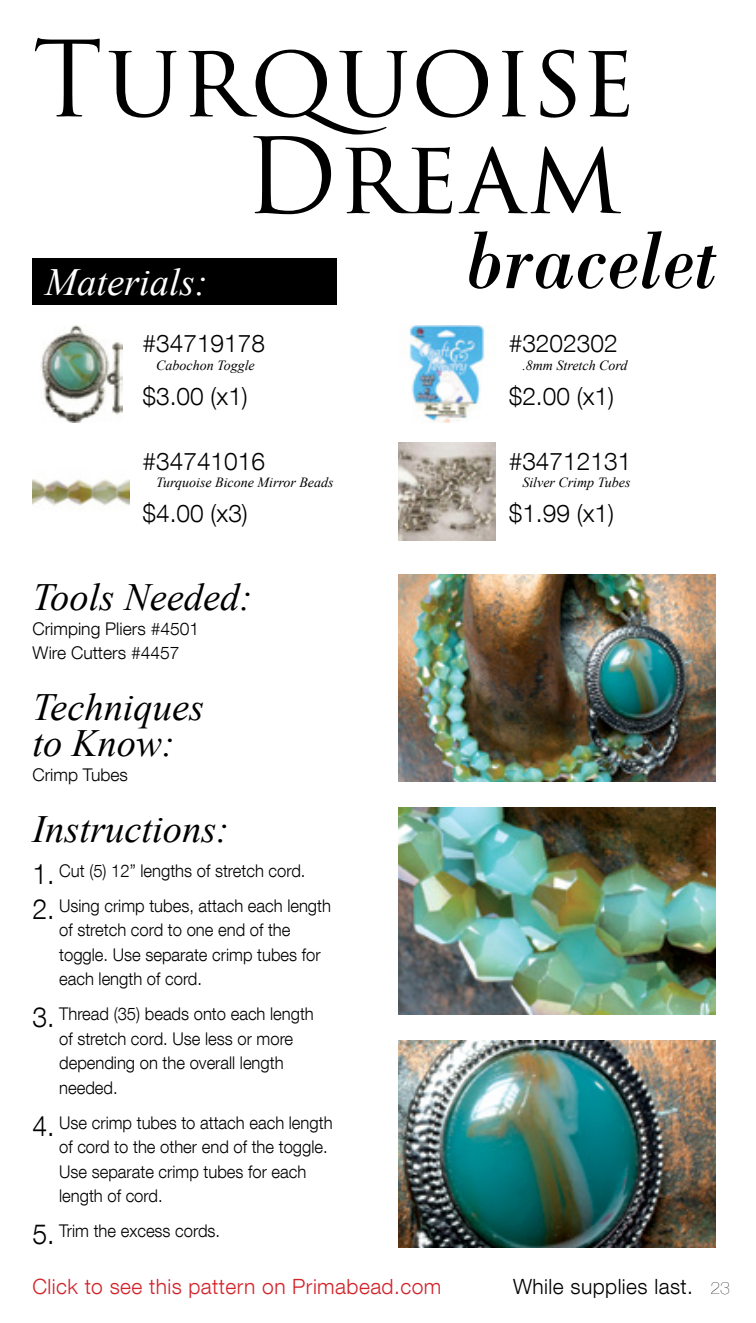
<style>
.page{position:relative;width:756px;height:1323px;background:#fff}
.page>*{position:absolute;margin:0;border:0;box-sizing:border-box;transform-origin:0 0}
.t1{font:102.2px/96.8px "Trajan Pro 3";color:#000;text-align:right}
.t2{font:italic 85.58px "Bodoni";color:#000}
.t3{font:italic 38.5px/35.9px "Times New Roman";color:#000}
.t4{font:italic 38.5px "Times New Roman";color:#fff}
.t5{font:300 24.5px "Helvetica Neue LT Com";color:#000}
.t6{font:300 21px "Helvetica Neue LT Com";letter-spacing:.02em;color:#d2232a}
.t7{font:300 21px "Helvetica Neue LT Com";letter-spacing:.02em;color:#000}
.t8{font:300 17.5px/24.5px "Helvetica Neue LT Com";color:#000;scale:.95 1}
.t9{font:300 17.5px/24.5px "Helvetica Neue LT Com";color:#000}
.t10{font:200 17.5px "Helvetica Neue LT Com";color:#000}
.t11{font:italic 14px "Times New Roman";color:#000}
.s1{font-size:28px}
</style>
<div class="page">
<img style="left:399px;top:1041px;width:316px;height:206px">
<img style="left:399px;top:808px;width:316px;height:206px">
<img style="left:399px;top:575px;width:316px;height:206px">
<img style="left:40px;top:325px;width:83px;height:97px">
<img style="left:32px;top:479px;width:98px;height:28px">
<img style="left:409px;top:325px;width:76px;height:98px">
<img style="left:399px;top:443px;width:97px;height:97px">
<div style="left:32px;top:258px;width:305px;height:47px;background:#000"></div>
<h1 class="t1" style="left:32px;top:35px;width:605px">Turquoise<br>Dream</h1>
<h3 class="t4" style="left:45px;top:255px;width:164px">Materials:</h3>
<h3 class="t5" style="left:143px;top:329px;width:124px">#34719178</h3>
<p class="t11" style="left:156px;top:355px;width:100px">Cabochon Toggle</p>
<h3 class="t5" style="left:143px;top:381px;width:107px">$3.00 (x1)</h3>
<h3 class="t5" style="left:143px;top:446px;width:124px">#34741016</h3>
<p class="t11" style="left:156px;top:473px;width:179px">Turquoise Bicone Mirror Beads</p>
<h3 class="t5" style="left:143px;top:499px;width:107px">$4.00 (x3)</h3>
<h3 class="t3" style="left:32px;top:578px;width:221px">Tools Needed:</h3>
<p class="t9" style="left:32px;top:616px;width:168px">Crimping Pliers #4501<br>Wire Cutters #4457</p>
<h3 class="t3" style="left:32px;top:689px;width:173px">Techniques to Know:</h3>
<p class="t9" style="left:32px;top:762px;width:97px">Crimp Tubes</p>
<h3 class="t3" style="left:32px;top:810px;width:198px">Instructions:</h3>
<p class="t8" style="left:32px;top:858px;width:289px"><span class="s1">1.</span> Cut (5) 12” lengths of stretch cord.</p>
<p class="t8" style="left:59px;top:893px;width:288px;text-indent:-27px"><span class="s1">2.</span> Using crimp tubes, attach each length of stretch cord to one end of the toggle. Use separate crimp tubes for each length of cord.</p>
<p class="t8" style="left:59px;top:1002px;width:270px;text-indent:-27px"><span class="s1">3.</span> Thread (35) beads onto each length of stretch cord. Use less or more depending on the overall length needed.</p>
<p class="t8" style="left:59px;top:1110px;width:289px;text-indent:-27px"><span class="s1">4.</span> Use crimp tubes to attach each length of cord to the other end of the toggle.<br>Use separate crimp tubes for each length of cord.</p>
<p class="t8" style="left:32px;top:1219px;width:199px"><span class="s1">5.</span> Trim the excess cords.</p>
<h2 class="t2" style="left:466px;top:209px;width:253px">bracelet</h2>
<h3 class="t5" style="left:509px;top:329px;width:110px">#3202302</h3>
<p class="t11" style="left:522px;top:355px;width:107px">.8mm Stretch Cord</p>
<h3 class="t5" style="left:509px;top:381px;width:107px">$2.00 (x1)</h3>
<h3 class="t5" style="left:509px;top:446px;width:124px">#34712131</h3>
<p class="t11" style="left:522px;top:473px;width:110px">Silver Crimp Tubes</p>
<h3 class="t5" style="left:509px;top:499px;width:107px">$1.99 (x1)</h3>
<p class="t6" style="left:32px;top:1274px;width:410px">Click to see this pattern on Primabead.com</p>
<p class="t7" style="left:513px;top:1274px;width:181px">While supplies last.</p>
<p class="t10" style="left:710px;top:1277px;width:21px">23</p>
</div>
